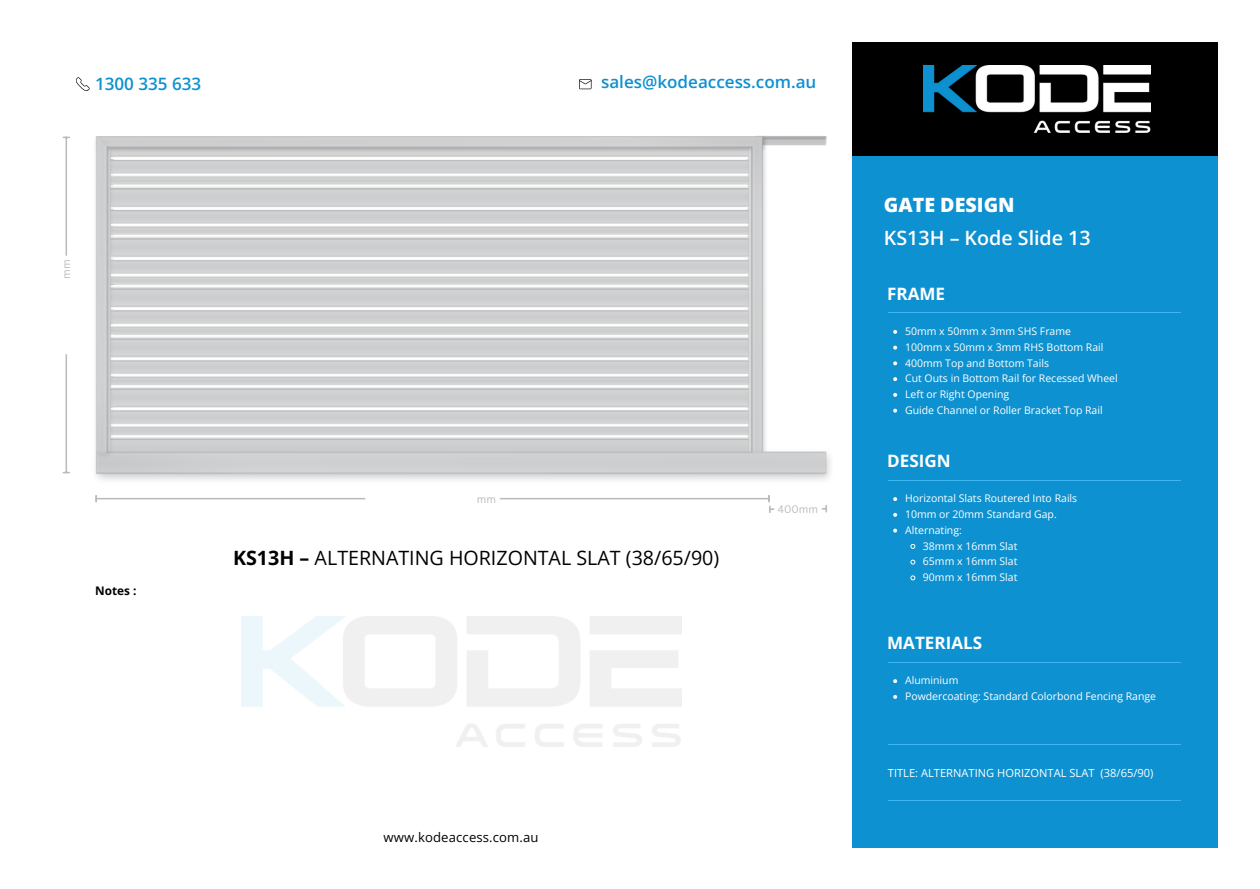
<style>
.page{position:relative;width:1260px;height:889px;background:#fff}
.page>*{position:absolute;margin:0;border:0;box-sizing:border-box;transform-origin:0 0}
.t1{font:19.69px "Open Sans";color:#000}
.t2{font:600 19.69px/33.4px "Open Sans";color:#fff}
.t3{font:600 17.06px "Open Sans";color:#0e91d0}
.t4{font:700 17.06px "Open Sans";color:#fff}
.t5{font:13.12px "Open Sans";letter-spacing:.01em;color:#000}
.t6{font:700 11.81px "Open Sans";color:#000}
.t7{font:11.2px "Open Sans";color:#fff}
.t8{font:10.5px "Open Sans";color:#fff}
.t9{font:10.5px "Canva Sans";letter-spacing:-.01em;color:#babbbc}
.s1{font-weight:700}
.s2{font-weight:800}
</style>
<div class="page">
<div style="left:853px;top:42px;width:365px;height:806px;background:#0e91d0"></div>
<div style="left:852px;top:42px;width:365px;height:113px;background:#000"></div>
<img style="left:924px;top:65px;width:227px;height:67px">
<svg style="left:76px;top:77px;width:14px;height:14px"></svg>
<svg style="left:579px;top:79px;width:13px;height:10px"></svg>
<hr style="left:889px;top:312px;width:292px;height:1px;background:#3bb6f1">
<hr style="left:889px;top:480px;width:292px;height:1px;background:#3bb6f1">
<hr style="left:889px;top:662px;width:292px;height:1px;background:#3bb6f1">
<hr style="left:889px;top:744px;width:292px;height:1px;background:#3bb6f1">
<hr style="left:889px;top:800px;width:292px;height:1px;background:#3bb6f1">
<svg style="left:893px;top:497px;width:4px;height:4px"></svg>
<svg style="left:893px;top:513px;width:4px;height:4px"></svg>
<svg style="left:893px;top:528px;width:4px;height:4px"></svg>
<svg style="left:910px;top:543px;width:6px;height:6px"></svg>
<svg style="left:910px;top:559px;width:6px;height:6px"></svg>
<svg style="left:910px;top:575px;width:6px;height:5px"></svg>
<svg style="left:893px;top:679px;width:4px;height:4px"></svg>
<svg style="left:893px;top:695px;width:4px;height:4px"></svg>
<svg style="left:893px;top:330px;width:4px;height:4px"></svg>
<svg style="left:893px;top:345px;width:4px;height:4px"></svg>
<svg style="left:893px;top:361px;width:4px;height:4px"></svg>
<svg style="left:893px;top:377px;width:4px;height:4px"></svg>
<svg style="left:893px;top:393px;width:4px;height:4px"></svg>
<svg style="left:893px;top:408px;width:4px;height:4px"></svg>
<img style="left:95px;top:135px;width:736px;height:345px">
<hr style="left:97px;top:497px;width:672px;height:2px;background:#babbbc">
<svg style="left:95px;top:495px;width:2px;height:6px"></svg>
<svg style="left:768px;top:495px;width:59px;height:17px"></svg>
<hr style="left:65px;top:138px;width:2px;height:334px;background:#babbbc">
<svg style="left:63px;top:136px;width:6px;height:2px"></svg>
<h1 class="t3" style="left:95px;top:72px;width:108px">1300 335 633</h1>
<p class="t3" style="left:601px;top:70px;width:217px">sales@kodeaccess.com.au</p>
<p class="t9" style="left:59px;top:279px;width:21px;rotate:-90deg">mm</p>
<h6 class="t6" style="left:95px;top:582px;width:43px">Notes :</h6>
<p class="t9" style="left:477px;top:491px;width:21px">mm</p>
<p class="t1" style="left:233px;top:544px;width:488px"><span class="s1">KS13H –</span> ALTERNATING HORIZONTAL SLAT (38/65/90)</p>
<p class="t9" style="left:778px;top:502px;width:42px">400mm</p>
<h5 class="t5" style="left:384px;top:827px;width:157px">www.kodeaccess.com.au</h5>
<p class="t2" style="left:884px;top:187px;width:208px"><span class="s2">GATE DESIGN<br></span>KS13H – Kode Slide 13</p>
<p class="t4" style="left:887px;top:281px;width:59px">FRAME</p>
<p class="t8" style="left:905px;top:324px;width:167px">50mm x 50mm x 3mm SHS Frame</p>
<p class="t8" style="left:905px;top:340px;width:200px">100mm x 50mm x 3mm RHS Bottom Rail</p>
<p class="t8" style="left:905px;top:355px;width:145px">400mm Top and Bottom Tails</p>
<p class="t8" style="left:905px;top:371px;width:214px">Cut Outs in Bottom Rail for Recessed Wheel</p>
<h3 class="t8" style="left:905px;top:387px;width:106px">Left or Right Opening</h3>
<p class="t8" style="left:905px;top:403px;width:199px">Guide Channel or Roller Bracket Top Rail</p>
<h2 class="t4" style="left:887px;top:449px;width:65px">DESIGN</h2>
<p class="t8" style="left:905px;top:491px;width:174px">Horizontal Slats Routered Into Rails</p>
<p class="t8" style="left:905px;top:507px;width:153px">10mm or 20mm Standard Gap.</p>
<p class="t8" style="left:905px;top:522px;width:58px">Alternating:</p>
<p class="t8" style="left:923px;top:538px;width:96px">38mm x 16mm Slat</p>
<h3 class="t8" style="left:923px;top:554px;width:96px">65mm x 16mm Slat</h3>
<p class="t8" style="left:923px;top:570px;width:96px">90mm x 16mm Slat</p>
<h3 class="t4" style="left:887px;top:631px;width:96px">MATERIALS</h3>
<p class="t8" style="left:905px;top:673px;width:55px">Aluminium</p>
<p class="t8" style="left:905px;top:689px;width:252px">Powdercoating: Standard Colorbond Fencing Range</p>
<p class="t7" style="left:888px;top:765px;width:267px">TITLE: ALTERNATING HORIZONTAL SLAT (38/65/90)</p>
</div>
